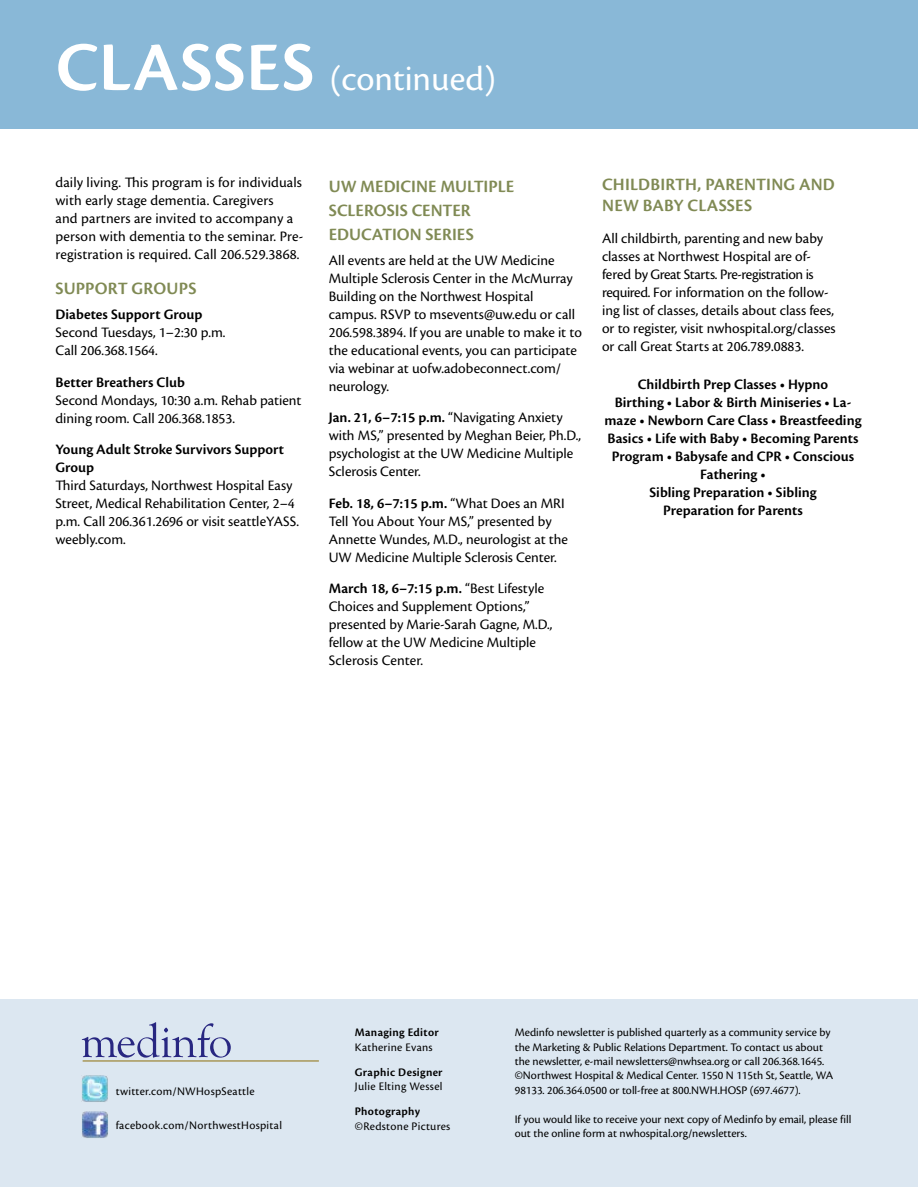
<style>
.page{position:relative;width:918px;height:1188px;background:#fff}
.page>*{position:absolute;margin:0;border:0;box-sizing:border-box;transform-origin:0 0}
.t1{font:600 72px "Cronos Pro";color:#fff}
.t2{font:36px "Cronos Pro";color:#fff}
.t3{font:600 18px/21.6px "Cronos Pro";letter-spacing:.005em;color:#808a54}
.t4{font:15px/18px "Cronos Pro";color:#000}
.t5{font:600 15px/18px "Cronos Pro";color:#000}
.t6{font:12px/14.4px "Cronos Pro";color:#000}
.t7{font:12px "Cronos Pro";letter-spacing:.025em;color:#000}
.t8{font:600 12px "Cronos Pro";letter-spacing:.025em;color:#000}
.s1{font-weight:600;font-size:72px}
.s2{font-weight:600}
</style>
<div class="page">
<div style="left:0;top:0;width:918px;height:128px;background:#89b8d7"></div>
<div style="left:0;top:999px;width:918px;height:188px;background:#dce7f1"></div>
<img style="left:82px;top:1112px;width:26px;height:26px">
<img style="left:82px;top:1075px;width:26px;height:27px">
<svg style="left:82px;top:1022px;width:149px;height:36px"></svg>
<hr style="left:83px;top:1061px;width:236px;height:1px;background:#8e6f0c">
<h1 class="t1" style="left:56px;top:26px;width:79px">cLASS</h1>
<h2 class="t2" style="left:246px;top:58px;width:251px"><span class="s1">ES</span> (continued)</h2>
<p class="t4" style="left:56px;top:174px;width:249px">daily living. This program is for individuals with early stage dementia. Caregivers<br>and partners are invited to accompany a person with dementia to the seminar. Pre&shy;registration is required. Call 206.529.3868.</p>
<p class="t3" style="left:56px;top:278px;width:142px">support Groups</p>
<p class="t5" style="left:56px;top:306px;width:148px">Diabetes Support Group</p>
<p class="t4" style="left:56px;top:323px;width:171px">Second Tuesdays, 1–2:30 p.m.<br>Call 206.368.1564.</p>
<p class="t5" style="left:56px;top:373px;width:131px">Better Breathers Club</p>
<p class="t4" style="left:56px;top:391px;width:248px">Second Mondays, 10:30 a.m. Rehab patient dining room. Call 206.368.1853.</p>
<p class="t5" style="left:56px;top:441px;width:230px">Young Adult Stroke Survivors Support<br>Group</p>
<p class="t4" style="left:56px;top:476px;width:245px">Third Saturdays, Northwest Hospital Easy Street, Medical Rehabilitation Center, 2–4 p.m. Call 206.361.2696 or visit seattleYASS. weebly.com.</p>
<p class="t3" style="left:329px;top:176px;width:76px">UW MEDICIN</p>
<p class="t3" style="left:428px;top:176px;width:37px">E MULTIPL</p>
<p class="t3" style="left:506px;top:176px;width:10px">E</p>
<p class="t3" style="left:329px;top:200px;width:45px">SCLEROSIS</p>
<p class="t3" style="left:412px;top:200px;width:59px">CENTER</p>
<p class="t3" style="left:329px;top:224px;width:32px">EDUCATION</p>
<p class="t3" style="left:426px;top:224px;width:49px">SERI ES</p>
<p class="t4" style="left:329px;top:251px;width:255px">All events are held at the UW Medicine Multiple Sclerosis Center in the McMurray Building on the Northwest Hospital campus. RSVP to msevents@uw.edu or call 206.598.3894. If you are unable to make it to the educational events, you can participate via webinar at uofw.adobeconnect.com/ neurology.</p>
<p class="t4" style="left:329px;top:409px;width:254px"><span class="s2">Jan. 21, 6–7:15 p.m.</span> “Navigating Anxiety with MS,” presented by Meghan Beier, Ph.D., psychologist at the UW Medicine Multiple Sclerosis Center.</p>
<p class="t4" style="left:329px;top:494px;width:241px"><span class="s2">Feb. 18, 6–7:15 p.m.</span> “What Does an MRI Tell You About Your MS,” presented by Annette Wundes, M.D., neurologist at the UW Medicine Multiple Sclerosis Center.</p>
<p class="t4" style="left:329px;top:580px;width:225px"><span class="s2">March 18, 6–7:15 p.m.</span> “Best Lifestyle<br>Choices and Supplement Options,” presented by Marie-Sarah Gagne, M.D., fellow at the UW Medicine Multiple<br>Sclerosis Center.</p>
<p class="t3" style="left:602px;top:173px;width:232px">Childbirth, Parenting and<br>New Baby Classes</p>
<p class="t4" style="left:602px;top:229px;width:235px">All childbirth, parenting and new baby classes at Northwest Hospital are of&shy;fered by Great Starts. Pre-registration is required. For information on the follow&shy;ing list of classes, details about class fees, or to register, visit nwhospital.org/classes or call Great Starts at 206.789.0883.</p>
<p class="t5" style="left:605px;top:376px;width:258px;text-align:center">Childbirth Prep Classes • Hypno<br>Birthing • Labor &amp; Birth Miniseries • La&shy;maze • Newborn Care Class • Breastfeeding<br>Basics • Life with Baby • Becoming Parents<br>Program • Babysafe and CPR • Conscious<br>Fathering •<br>Sibling Preparation • Sibling<br>Preparation for Parents</p>
<p class="t7" style="left:116px;top:1084px;width:141px">twitter.com/NWHospSeattle</p>
<p class="t7" style="left:116px;top:1119px;width:168px">facebook.com/NorthwestHospital</p>
<p class="t8" style="left:355px;top:1026px;width:85px">Managing Editor</p>
<p class="t7" style="left:355px;top:1040px;width:79px">Katherine Evans</p>
<p class="t8" style="left:355px;top:1065px;width:89px">Graphic Designer</p>
<p class="t7" style="left:355px;top:1080px;width:89px">Julie Elting Wessel</p>
<p class="t8" style="left:355px;top:1105px;width:67px">Photography</p>
<p class="t7" style="left:355px;top:1119px;width:97px">©Redstone Pictures</p>
<p class="t6" style="left:515px;top:1025px;width:320px">Medinfo newsletter is published quarterly as a community service by the Marketing &amp; Public Relations Department. To contact us about the newsletter, e-mail newsletters@nwhsea.org or call 206.368.1645. ©Northwest Hospital &amp; Medical Center. 1550 N 115th St, Seattle, WA 98133. 206.364.0500 or toll-free at 800.NWH.HOSP (697.4677).</p>
<p class="t6" style="left:515px;top:1112px;width:338px">If you would like to receive your next copy of Medinfo by email, please fill out the online form at nwhospital.org/newsletters.</p>
</div>
